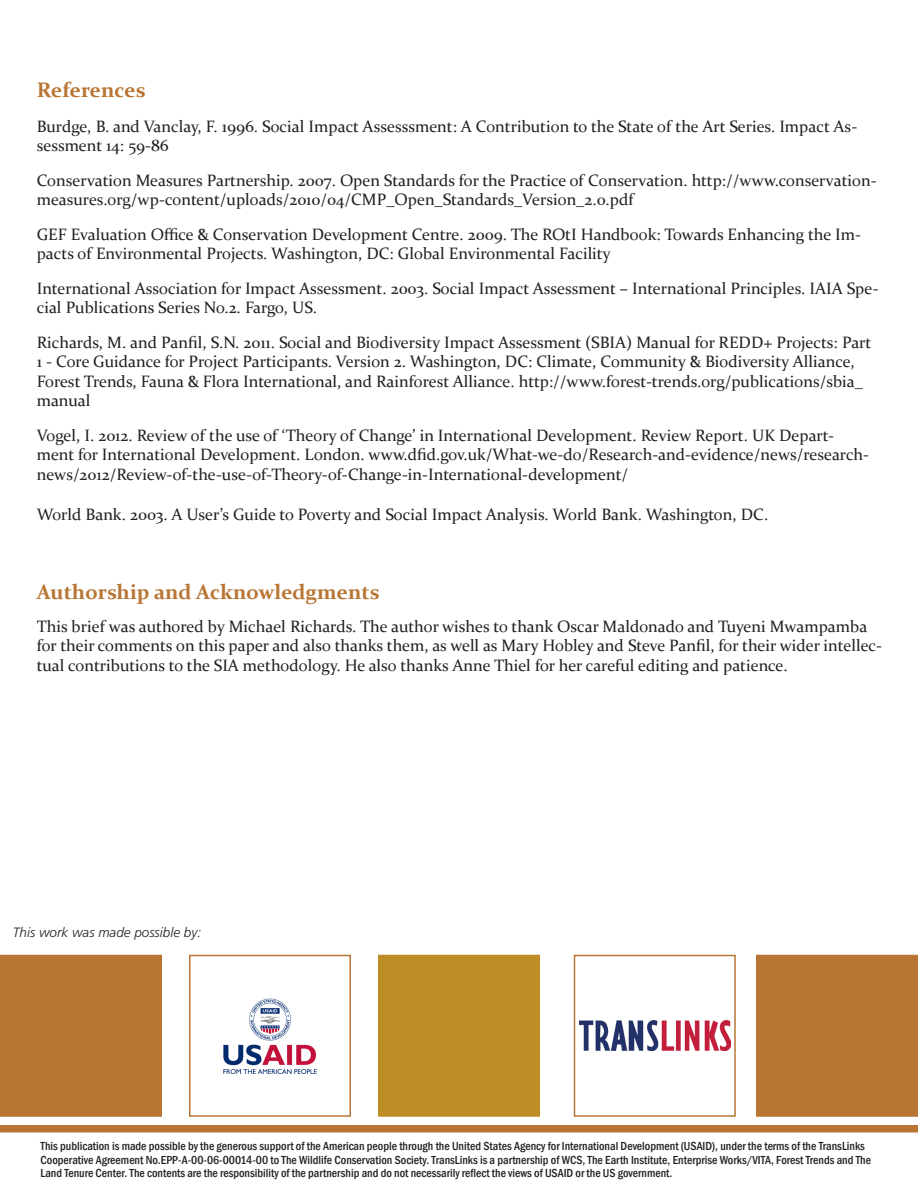
<style>
.page{position:relative;width:918px;height:1188px;background:#fff}
.page>*{position:absolute;margin:0;border:0;box-sizing:border-box;transform-origin:0 0}
.References{font:700 21px "Constantia";color:#b97534}
.Body_Text{font:700 21px "Constantia";color:#b97534}
.Body_Text-2{font:16.5px/19.5px "Constantia";color:#231f20}
.Body_Text-3{font:italic 300 13.5px "Frutiger";color:#231f20}
.Note_copy{font:500 condensed 12px/13.5px "Franklin Gothic";color:#231f20}
</style>
<div class="page">
<div style="left:0;top:1126px;width:918px;height:6px;background:#b97534"></div>
<div style="left:0;top:1125px;width:918px;height:7px;border:2px solid #b97534"></div>
<div style="left:1px;top:956px;width:160px;height:160px;background:#b97534"></div>
<div style="left:0;top:955px;width:162px;height:162px;border:2px solid #b97534"></div>
<img style="left:223px;top:998px;width:94px;height:76px">
<div style="left:189px;top:955px;width:162px;height:162px;border:2px solid #b97534"></div>
<div style="left:378px;top:955px;width:162px;height:162px;background:#be8d25"></div>
<img style="left:579px;top:1021px;width:151px;height:30px">
<div style="left:574px;top:955px;width:162px;height:162px;border:2px solid #b97534"></div>
<div style="left:757px;top:956px;width:160px;height:160px;background:#b97534"></div>
<div style="left:756px;top:955px;width:162px;height:162px;border:2px solid #b97534"></div>
<p class="Body_Text" style="left:37px;top:76px;width:110px">References</p>
<p class="Body_Text-2" style="left:37px;top:116px;width:822px">Burdge, B. and Vanclay, F. 1996. Social Impact Assesssment: A Contribution to the State of the Art Series. Impact As&shy;sessment 14: 59-86</p>
<p class="Body_Text-2" style="left:37px;top:170px;width:841px">Conservation Measures Partnership. 2007. Open Standards for the Practice of Conservation. http://www.conservation&shy;measures.org/wp-content/uploads/2010/04/CMP_Open_Standards_Version_2.0.pdf</p>
<p class="Body_Text-2" style="left:37px;top:224px;width:826px">GEF Evaluation Office &amp; Conservation Development Centre. 2009. The ROtI Handbook: Towards Enhancing the Im&shy;pacts of Environmental Projects. Washington, DC: Global Environmental Facility</p>
<p class="Body_Text-2" style="left:37px;top:278px;width:843px">International Association for Impact Assessment. 2003. Social Impact Assessment – International Principles. IAIA Spe&shy;cial Publications Series No.2. Fargo, US.</p>
<p class="Body_Text-2" style="left:37px;top:332px;width:836px">Richards, M. and Panfil, S.N. 2011. Social and Biodiversity Impact Assessment (SBIA) Manual for REDD+ Projects: Part 1 - Core Guidance for Project Participants. Version 2. Washington, DC: Climate, Community &amp; Biodiversity Alliance, Forest Trends, Fauna &amp; Flora International, and Rainforest Alliance. http://www.forest-trends.org/publications/sbia_ manual</p>
<p class="Body_Text-2" style="left:37px;top:425px;width:834px">Vogel, I. 2012. Review of the use of ‘Theory of Change’ in International Development. Review Report. UK Depart&shy;ment for International Development. London. www.dfid.gov.uk/What-we-do/Research-and-evidence/news/research&shy;news/2012/Review-of-the-use-of-Theory-of-Change-in-International-development/</p>
<p class="Body_Text-2" style="left:37px;top:504px;width:733px">World Bank. 2003. A User’s Guide to Poverty and Social Impact Analysis. World Bank. Washington, DC.</p>
<p class="References" style="left:37px;top:577px;width:344px">Authorship and Acknowledgments</p>
<p class="Body_Text-2" style="left:37px;top:616px;width:847px">This brief was authored by Michael Richards. The author wishes to thank Oscar Maldonado and Tuyeni Mwampamba for their comments on this paper and also thanks them, as well as Mary Hobley and Steve Panfil, for their wider intellec&shy;tual contributions to the SIA methodology. He also thanks Anne Thiel for her careful editing and patience.</p>
<p class="Body_Text-3" style="left:13px;top:925px;width:190px">This work was made possible by:</p>
<p class="Note_copy" style="left:40px;top:1139px;width:832px">This publication is made possible by the generous support of the American people through the United States Agency for International Development (USAID), under the terms of the TransLinks<br>Cooperative Agreement No.EPP-A-00-06-00014-00 to The Wildlife Conservation Society. TransLinks is a partnership of WCS, The Earth Institute, Enterprise Works/VITA, Forest Trends and The<br>Land Tenure Center. The contents are the responsibility of the partnership and do not necessarily reflect the views of USAID or the US government.</p>
</div>
